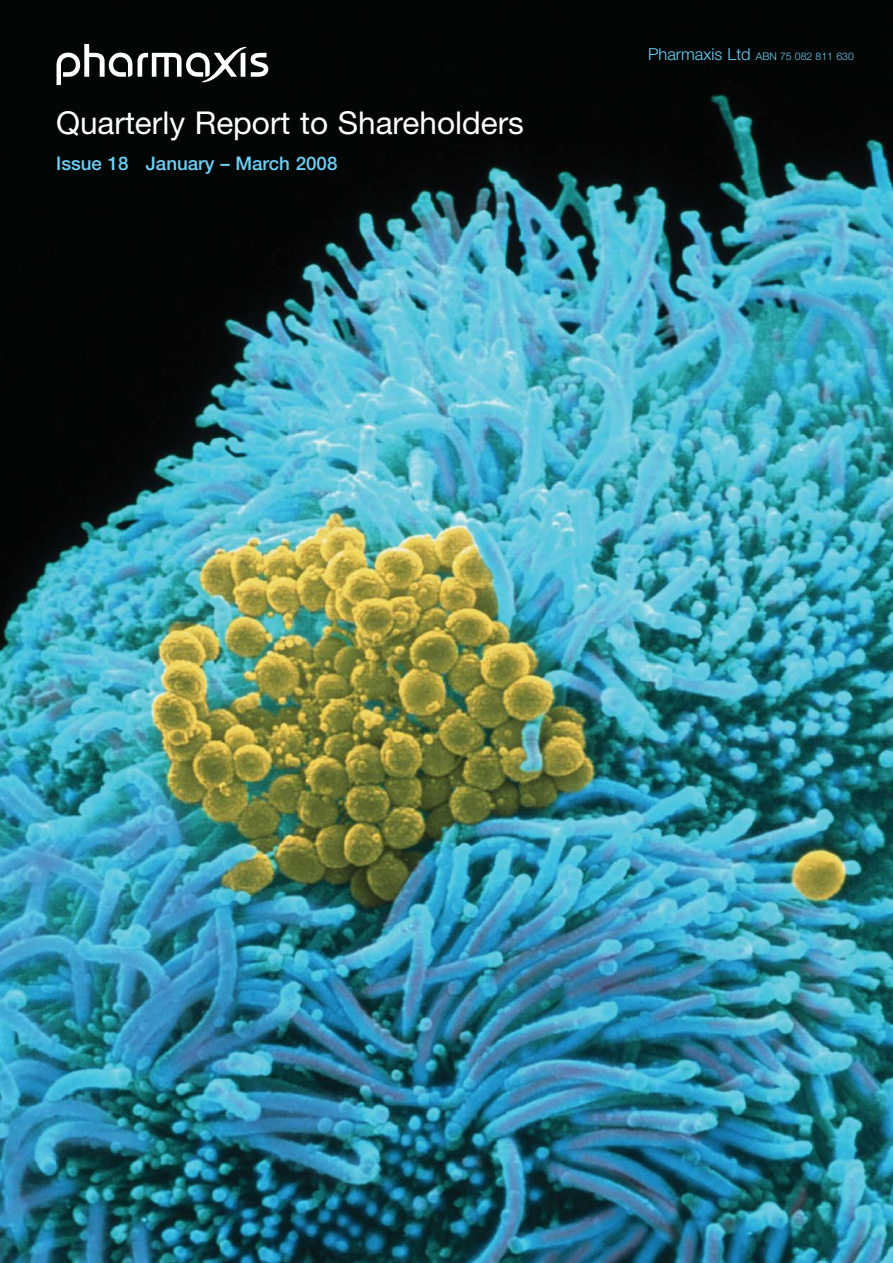
<style>
.page{position:relative;width:893px;height:1263px;background:#fff}
.page>*{position:absolute;margin:0;border:0;box-sizing:border-box;transform-origin:0 0}
.t1{font:31.5px "Helvetica Neue";color:#fff}
.t2{font:500 18.75px "Helvetica Neue";color:#6dcff6}
.t3{font:300 10.5px "Helvetica Neue";color:#6dcff6}
.s1{font-size:16.5px}
</style>
<div class="page">
<img style="left:0;top:0;width:892px;height:1263px">
<svg style="left:56px;top:44px;width:212px;height:41px"></svg>
<p class="t1" style="left:56px;top:112px;width:469px">Quarterly Report to Shareholders</p>
<p class="t2" style="left:56px;top:157px;width:283px">Issue 18 January – March 2008</p>
<p class="t3" style="left:648px;top:52px;width:207px"><span class="s1">Pharmaxis Ltd</span> ABN 75 082 811 630</p>
</div>
